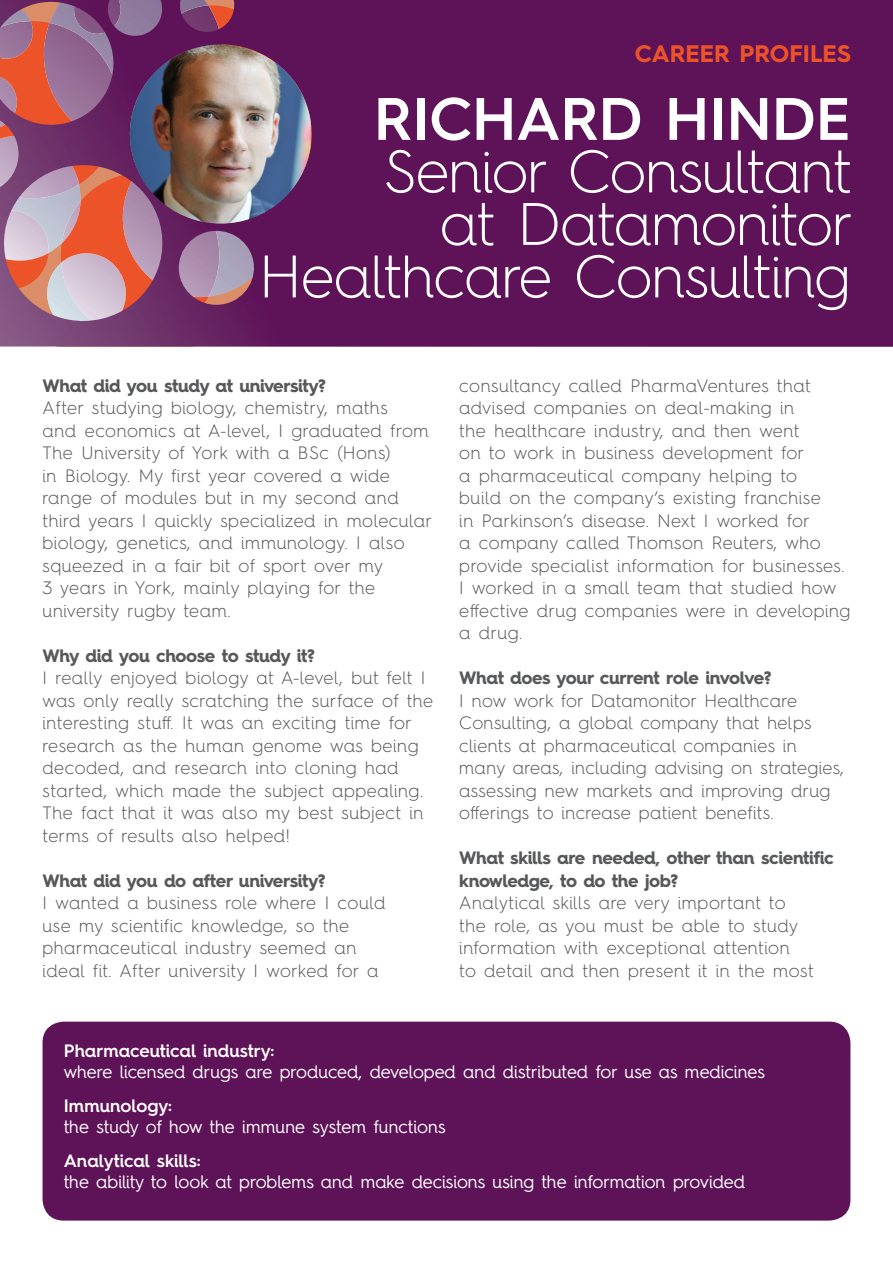
<style>
.page{position:relative;width:893px;height:1263px;background:#fff}
.page>*{position:absolute;margin:0;border:0;box-sizing:border-box;transform-origin:0 0}
.t1{font:300 60px/52.5px "Hurme Geometric Sans 4";letter-spacing:-.015em;color:#fff;text-align:right}
.t2{font:600 60px "Hurme Geometric Sans 4";color:#fff}
.t3{font:700 24px "Hurme Geometric Sans 4";color:#ec5328}
.t4{font:300 18px/22.5px "Hurme Geometric Sans 4";letter-spacing:.025em;color:#57585a}
.t5{font:18px/21px "Hurme Geometric Sans 4";color:#fff}
.t6{font:700 18px/22.5px "Hurme Geometric Sans 4";letter-spacing:-.025em;color:#57585a}
.s1{font-weight:600}
</style>
<div class="page">
<svg style="left:0;top:0;width:893px;height:347px"></svg>
<img style="left:130px;top:45px;width:181px;height:179px">
<div style="left:43px;top:1022px;width:807px;height:198px;background:#5e1258;border-radius:21px"></div>
<p class="t3" style="left:635px;top:37px;width:218px">CAREER PROFILES</p>
<p class="t2" style="left:374px;top:77px;width:478px">RICHARD HINDE</p>
<p class="t1" style="left:259px;top:144px;width:595px">Senior Consultant<br>at Datamonitor<br>Healthcare Consulting</p>
<p class="t6" style="left:43px;top:374px;width:285px">What did you study at university?</p>
<p class="t4" style="left:43px;top:396px;width:391px">After studying biology, chemistry, maths<br>and economics at A-level, I graduated from The University of York with a BSc (Hons)<br>in Biology. My first year covered a wide range of modules but in my second and third years I quickly specialized in molecular biology, genetics, and immunology. I also squeezed in a fair bit of sport over my<br>3 years in York, mainly playing for the university rugby team.</p>
<p class="t6" style="left:43px;top:644px;width:274px">Why did you choose to study it?</p>
<p class="t4" style="left:43px;top:666px;width:392px">I really enjoyed biology at A-level, but felt I was only really scratching the surface of the interesting stuff. It was an exciting time for research as the human genome was being decoded, and research into cloning had started, which made the subject appealing.<br>The fact that it was also my best subject in terms of results also helped!</p>
<p class="t6" style="left:43px;top:869px;width:285px">What did you do after university?</p>
<p class="t4" style="left:43px;top:891px;width:344px">I wanted a business role where I could use my scientific knowledge, so the pharmaceutical industry seemed an ideal fit. After university I worked for a</p>
<p class="t4" style="left:459px;top:374px;width:393px">consultancy called PharmaVentures that advised companies on deal-making in<br>the healthcare industry, and then went<br>on to work in business development for<br>a pharmaceutical company helping to<br>build on the company’s existing franchise<br>in Parkinson’s disease. Next I worked for<br>a company called Thomson Reuters, who provide specialist information for businesses.<br>I worked in a small team that studied how effective drug companies were in developing a drug.</p>
<p class="t6" style="left:459px;top:666px;width:314px">What does your current role involve?</p>
<p class="t4" style="left:459px;top:689px;width:386px">I now work for Datamonitor Healthcare Consulting, a global company that helps clients at pharmaceutical companies in many areas, including advising on strategies, assessing new markets and improving drug offerings to increase patient benefits.</p>
<p class="t6" style="left:459px;top:846px;width:376px">What skills are needed, other than scientific knowledge, to do the job?</p>
<p class="t4" style="left:459px;top:891px;width:356px">Analytical skills are very important to the role, as you must be able to study information with exceptional attention<br>to detail and then present it in the most</p>
<p class="t5" style="left:64px;top:1040px;width:703px"><span class="s1">Pharmaceutical industry:<br></span>where licensed drugs are produced, developed and distributed for use as medicines</p>
<p class="t5" style="left:64px;top:1095px;width:383px"><span class="s1">Immunology:<br></span>the study of how the immune system functions</p>
<p class="t5" style="left:64px;top:1149px;width:683px"><span class="s1">Analytical skills:<br></span>the ability to look at problems and make decisions using the information provided</p>
</div>
